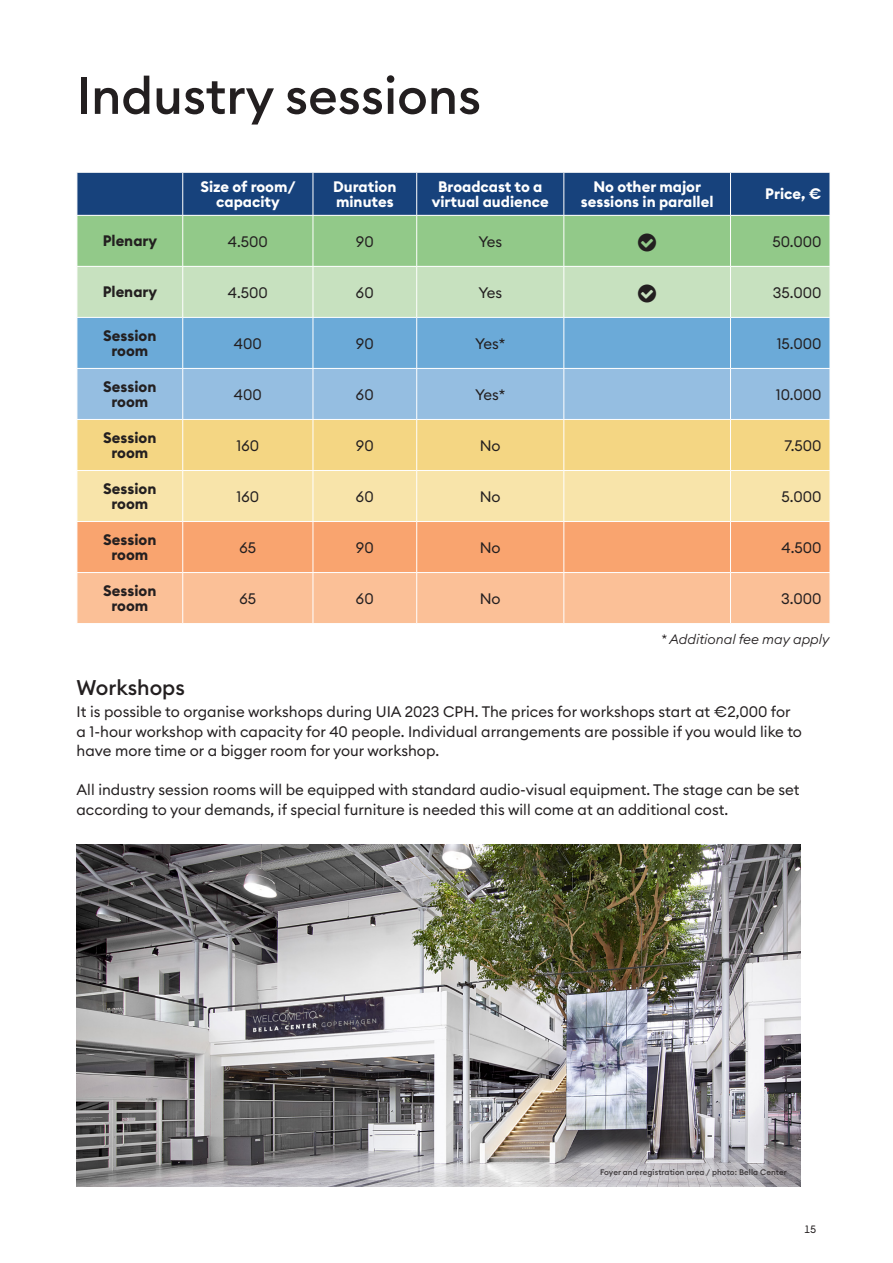
<style>
.page{position:relative;width:893px;height:1263px;background:#fff}
.page>*{position:absolute;margin:0;border:0;box-sizing:border-box;transform-origin:0 0}
.Header_1_vers22{font:500 51px "Euclid Circular B";color:#231f20}
.Header_2_vers22{font:500 21px "Euclid Circular B";color:#231f20}
.Brød{font:15px/19.5px "Euclid Circular B";color:#231f20}
.Pa2{font:15px "Euclid Circular B";color:#231f20}
.Pa2-2{font:700 15px/15px "Euclid Circular B";color:#fff;text-align:center}
.Pa2-3{font:700 15px/15px "Euclid Circular B";color:#231f20;text-align:center}
.Brød-2{font:italic 300 13.5px "Euclid Circular B";color:#231f20}
.t1{font:10.5px "Euclid Circular B";color:#231f20}
.t2{font:500 7.95px "Euclid Circular B";letter-spacing:.01em;color:#231f20}
</style>
<div class="page">
<img style="left:77px;top:844px;width:724px;height:342px">
<svg style="left:77px;top:172px;width:753px;height:452px;background:#b8bba5"></svg>
<p class="Header_1_vers22" style="left:77px;top:63px;width:406px">Industry sessions</p>
<p class="Pa2-2" style="left:200px;top:179px;width:97px">Size of room/ capacity</p>
<p class="Pa2-2" style="left:333px;top:179px;width:65px;text-align:left">Duration minutes</p>
<p class="Pa2-2" style="left:432px;top:179px;width:119px">Broadcast to a virtual audience</p>
<p class="Pa2-2" style="left:581px;top:179px;width:134px">No other major sessions in parallel</p>
<p class="Pa2-2" style="left:765px;top:187px;width:58px">Price, €</p>
<p class="Pa2-3" style="left:103px;top:234px;width:56px">Plenary</p>
<p class="Pa2" style="left:228px;top:232px;width:42px">4.500</p>
<p class="Pa2" style="left:356px;top:232px;width:19px">90</p>
<p class="Pa2" style="left:478px;top:232px;width:25px">Yes</p>
<p class="Pa2" style="left:772px;top:232px;width:51px">50.000</p>
<p class="Pa2-3" style="left:103px;top:285px;width:56px">Plenary</p>
<p class="Pa2" style="left:228px;top:283px;width:42px">4.500</p>
<p class="Pa2" style="left:356px;top:283px;width:19px">60</p>
<p class="Pa2" style="left:478px;top:283px;width:25px">Yes</p>
<p class="Pa2" style="left:773px;top:283px;width:50px">35.000</p>
<p class="Pa2-3" style="left:103px;top:328px;width:55px">Session room</p>
<p class="Pa2" style="left:234px;top:334px;width:29px">400</p>
<p class="Pa2" style="left:356px;top:334px;width:19px">90</p>
<p class="Pa2" style="left:475px;top:334px;width:32px">Yes*</p>
<p class="Pa2" style="left:777px;top:334px;width:46px">15.000</p>
<p class="Pa2-3" style="left:103px;top:379px;width:55px">Session room</p>
<p class="Pa2" style="left:234px;top:385px;width:29px">400</p>
<p class="Pa2" style="left:356px;top:385px;width:19px">60</p>
<p class="Pa2" style="left:475px;top:385px;width:32px">Yes*</p>
<p class="Pa2" style="left:776px;top:385px;width:47px">10.000</p>
<p class="Pa2-3" style="left:103px;top:430px;width:55px">Session room</p>
<p class="Pa2" style="left:237px;top:436px;width:24px">160</p>
<p class="Pa2" style="left:356px;top:436px;width:19px">90</p>
<p class="Pa2" style="left:480px;top:436px;width:22px">No</p>
<p class="Pa2" style="left:784px;top:436px;width:39px">7.500</p>
<p class="Pa2-3" style="left:103px;top:481px;width:55px">Session room</p>
<p class="Pa2" style="left:237px;top:487px;width:24px">160</p>
<p class="Pa2" style="left:356px;top:487px;width:19px">60</p>
<p class="Pa2" style="left:480px;top:487px;width:22px">No</p>
<p class="Pa2" style="left:782px;top:487px;width:41px">5.000</p>
<p class="Pa2-3" style="left:103px;top:532px;width:55px">Session room</p>
<p class="Pa2" style="left:239px;top:538px;width:18px">65</p>
<p class="Pa2" style="left:356px;top:538px;width:19px">90</p>
<p class="Pa2" style="left:480px;top:538px;width:22px">No</p>
<p class="Pa2" style="left:781px;top:538px;width:42px">4.500</p>
<p class="Pa2-3" style="left:103px;top:583px;width:55px">Session room</p>
<p class="Pa2" style="left:239px;top:589px;width:18px">65</p>
<p class="Pa2" style="left:356px;top:589px;width:19px">60</p>
<p class="Pa2" style="left:480px;top:589px;width:22px">No</p>
<p class="Pa2" style="left:781px;top:589px;width:42px">3.000</p>
<p class="Brød-2" style="left:661px;top:631px;width:170px">* Additional fee may apply</p>
<p class="Header_2_vers22" style="left:77px;top:674px;width:110px">Workshops</p>
<p class="Brød" style="left:77px;top:702px;width:727px">It is possible to organise workshops during UIA 2023 CPH. The prices for workshops start at €2,000 for a 1-hour workshop with capacity for 40 people. Individual arrangements are possible if you would like to have more time or a bigger room for your workshop.</p>
<p class="Brød" style="left:77px;top:780px;width:724px">All industry session rooms will be equipped with standard audio-visual equipment. The stage can be set according to your demands, if special furniture is needed this will come at an additional cost.</p>
<p class="t2" style="left:600px;top:1167px;width:188px">Foyer and registration area / photo: Bella Center</p>
<p class="t1" style="left:804px;top:1223px;width:14px">15</p>
</div>
